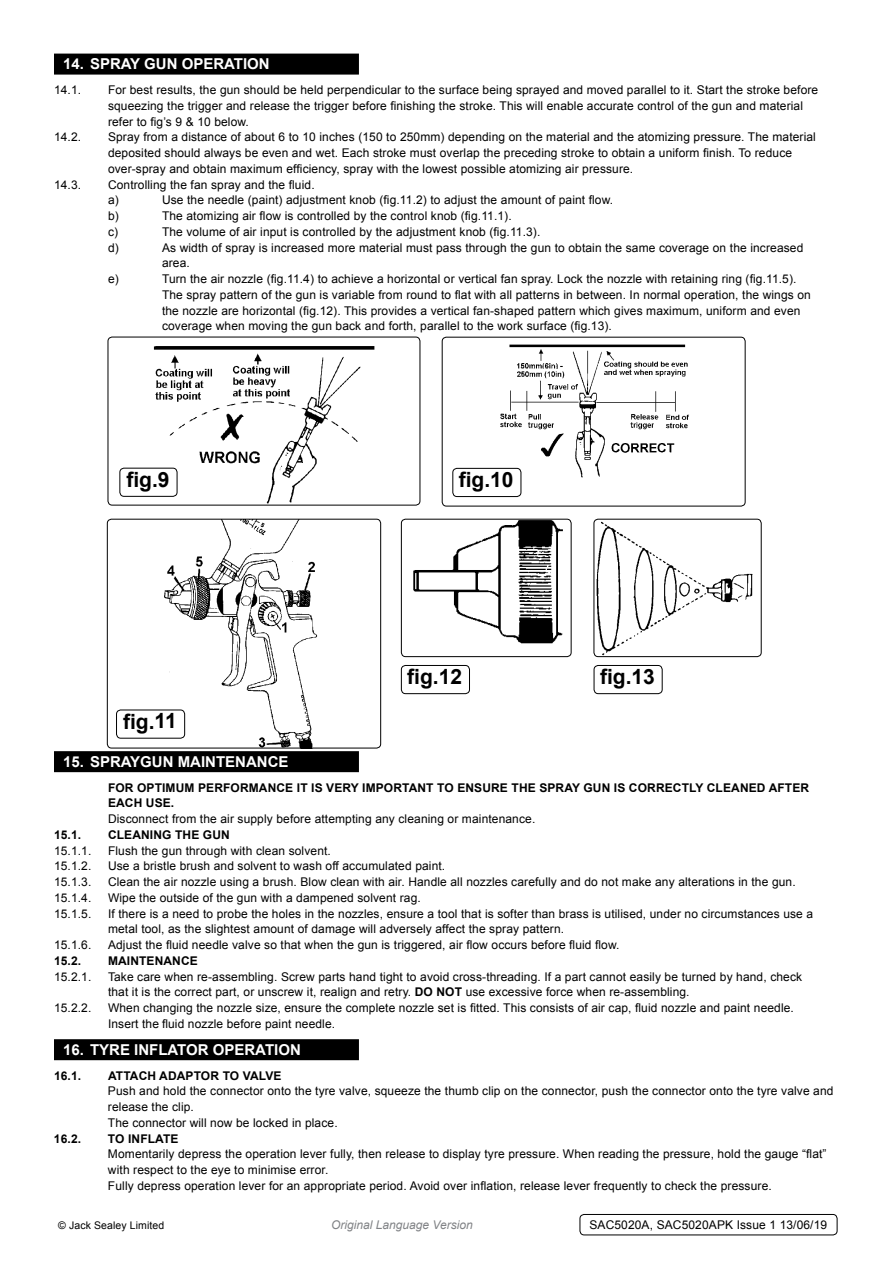
<style>
.page{position:relative;width:893px;height:1263px;background:#fff}
.page>*{position:absolute;margin:0;border:0;box-sizing:border-box;transform-origin:0 0}
.t1{font:700 21px "Arial";color:#000}
.t2{font:700 15px "Arial";color:#fff}
.t3{font:12px/15.8px "Arial";letter-spacing:.01em;color:#000}
.t4{font:700 12px "Arial";letter-spacing:.01em;color:#000}
.t5{font:italic 12px "Arial";color:#808285}
.t6{font:10.5px "Arial";letter-spacing:.01em;color:#000}
.s1{font-weight:700}
</style>
<div class="page">
<div style="left:54px;top:54px;width:305px;height:21px;background:#000"></div>
<div style="left:54px;top:751px;width:305px;height:21px;background:#000"></div>
<div style="left:54px;top:1039px;width:305px;height:21px;background:#000"></div>
<img style="left:146px;top:346px;width:229px;height:157px">
<div style="left:108px;top:337px;width:312px;height:168px;border:1px solid #000;border-radius:4px"></div>
<img style="left:496px;top:344px;width:193px;height:136px">
<div style="left:442px;top:337px;width:303px;height:169px;border:1px solid #000;border-radius:4px"></div>
<div style="left:453px;top:468px;width:68px;height:28px;background:#fff;border-radius:4px"></div>
<div style="left:452px;top:468px;width:69px;height:29px;border:1px solid #000;border-radius:4px"></div>
<div style="left:116px;top:710px;width:69px;height:28px;border:1px solid #000;border-radius:4px"></div>
<div style="left:401px;top:665px;width:69px;height:29px;border:1px solid #000;border-radius:4px"></div>
<div style="left:594px;top:665px;width:69px;height:29px;border:1px solid #000;border-radius:4px"></div>
<div style="left:120px;top:468px;width:57px;height:28px;background:#fff;border-radius:4px"></div>
<div style="left:119px;top:468px;width:58px;height:29px;border:1px solid #000;border-radius:4px"></div>
<img style="left:159px;top:521px;width:159px;height:225px">
<div style="left:107px;top:519px;width:274px;height:229px;border:1px solid #000;border-radius:4px"></div>
<img style="left:413px;top:521px;width:150px;height:123px">
<div style="left:401px;top:519px;width:170px;height:138px;border:1px solid #000;border-radius:4px"></div>
<img style="left:594px;top:519px;width:159px;height:138px">
<div style="left:594px;top:519px;width:168px;height:138px;border:1px solid #000;border-radius:4px"></div>
<div style="left:580px;top:1214px;width:257px;height:21px;border:1px solid #000;border-radius:4px"></div>
<p class="t2" style="left:63px;top:54px;width:206px">14. SPRAY GUN OPERATION</p>
<p class="t3" style="left:54px;top:82px;width:29px">14.1.</p>
<p class="t3" style="left:108px;top:82px;width:712px">For best results, the gun should be held perpendicular to the surface being sprayed and moved parallel to it. Start the stroke before squeezing the trigger and release the trigger before finishing the stroke. This will enable accurate control of the gun and material refer to fig’s 9 &amp; 10 below.</p>
<p class="t3" style="left:54px;top:129px;width:29px">14.2.</p>
<p class="t3" style="left:108px;top:129px;width:709px">Spray from a distance of about 6 to 10 inches (150 to 250mm) depending on the material and the atomizing pressure. The material deposited should always be even and wet. Each stroke must overlap the preceding stroke to obtain a uniform finish. To reduce over-spray and obtain maximum efficiency, spray with the lowest possible atomizing air pressure.</p>
<p class="t3" style="left:54px;top:177px;width:29px">14.3.</p>
<p class="t3" style="left:108px;top:177px;width:208px">Controlling the fan spray and the fluid. a)</p>
<p class="t3" style="left:162px;top:192px;width:453px">Use the needle (paint) adjustment knob (fig.11.2) to adjust the amount of paint flow.</p>
<p class="t3" style="left:108px;top:208px;width:12px">b)</p>
<p class="t3" style="left:162px;top:208px;width:351px">The atomizing air flow is controlled by the control knob (fig.11.1).</p>
<p class="t3" style="left:108px;top:224px;width:12px">c)</p>
<p class="t3" style="left:162px;top:224px;width:380px">The volume of air input is controlled by the adjustment knob (fig.11.3).</p>
<p class="t3" style="left:108px;top:240px;width:12px">d)</p>
<p class="t3" style="left:162px;top:240px;width:643px">As width of spray is increased more material must pass through the gun to obtain the same coverage on the increased area.</p>
<p class="t3" style="left:108px;top:271px;width:12px">e)</p>
<p class="t3" style="left:162px;top:271px;width:650px">Turn the air nozzle (fig.11.4) to achieve a horizontal or vertical fan spray. Lock the nozzle with retaining ring (fig.11.5).<br>The spray pattern of the gun is variable from round to flat with all patterns in between. In normal operation, the wings on the nozzle are horizontal (fig.12). This provides a vertical fan-shaped pattern which gives maximum, uniform and even coverage when moving the gun back and forth, parallel to the work surface (fig.13).</p>
<h1 class="t1" style="left:126px;top:465px;width:45px">FIG.9</h1>
<h1 class="t1" style="left:123px;top:707px;width:55px">FIG.11</h1>
<h1 class="t1" style="left:459px;top:466px;width:56px">FIG.10</h1>
<h1 class="t1" style="left:407px;top:663px;width:56px">FIG.12</h1>
<h1 class="t1" style="left:600px;top:663px;width:56px">FIG.13</h1>
<p class="t2" style="left:63px;top:752px;width:69px">15. SPRAYG</p>
<p class="t2" style="left:152px;top:752px;width:95px">UN MAINTENANC</p>
<p class="t2" style="left:279px;top:752px;width:12px">E</p>
<p class="t4" style="left:108px;top:779px;width:10px">FOR</p>
<p class="t4" style="left:137px;top:779px;width:10px">OPTIMUM</p>
<p class="t4" style="left:198px;top:779px;width:10px">PERFORM</p>
<p class="t4" style="left:259px;top:779px;width:77px">ANCE IT IS VER</p>
<p class="t4" style="left:351px;top:779px;width:21px">Y IMPORT</p>
<p class="t4" style="left:409px;top:779px;width:75px">ANT TO ENSURE</p>
<p class="t4" style="left:512px;top:779px;width:9px">THE</p>
<p class="t4" style="left:539px;top:779px;width:10px">SPR</p>
<p class="t4" style="left:564px;top:779px;width:83px">AY GUN IS CORRE</p>
<p class="t4" style="left:673px;top:779px;width:114px">CTLY CLEANED AFTER</p>
<p class="t4" style="left:54px;top:795px;width:32px">E</p>
<p class="t4" style="left:116px;top:795px;width:39px">ACH USE</p>
<p class="t4" style="left:171px;top:795px;width:5px">.</p>
<p class="t3" style="left:54px;top:811px;width:33px">D</p>
<p class="t3" style="left:117px;top:811px;width:420px">isconnect from the air supply before attempting any cleaning or maintenance.</p>
<p class="t4" style="left:54px;top:827px;width:29px">15.1.</p>
<p class="t4" style="left:108px;top:827px;width:121px">CLEANING THE GUN</p>
<p class="t3" style="left:54px;top:843px;width:39px">15.1.1.</p>
<p class="t3" style="left:108px;top:843px;width:224px">Flush the gun through with clean solvent.</p>
<p class="t3" style="left:54px;top:858px;width:39px">15.1.2.</p>
<p class="t3" style="left:108px;top:858px;width:339px">Use a bristle brush and solvent to wash off accumulated paint.</p>
<p class="t3" style="left:54px;top:874px;width:39px">15.1.3.</p>
<p class="t3" style="left:108px;top:874px;width:689px">Clean the air nozzle using a brush. Blow clean with air. Handle all nozzles carefully and do not make any alterations in the gun.</p>
<p class="t3" style="left:54px;top:890px;width:39px">15.1.4.</p>
<p class="t3" style="left:108px;top:890px;width:314px">Wipe the outside of the gun with a dampened solvent rag.</p>
<p class="t3" style="left:54px;top:906px;width:39px">15.1.5.</p>
<p class="t3" style="left:108px;top:906px;width:707px">If there is a need to probe the holes in the nozzles, ensure a tool that is softer than brass is utilised, under no circumstances use a metal tool, as the slightest amount of damage will adversely affect the spray pattern.</p>
<p class="t3" style="left:54px;top:937px;width:39px">15.1.6.</p>
<p class="t3" style="left:108px;top:937px;width:513px">Adjust the fluid needle valve so that when the gun is triggered, air flow occurs before fluid flow.</p>
<p class="t4" style="left:54px;top:953px;width:29px">15.2.</p>
<p class="t4" style="left:108px;top:953px;width:57px">MAINTENANC</p>
<p class="t4" style="left:190px;top:953px;width:10px">E</p>
<p class="t3" style="left:54px;top:969px;width:39px">15.2.1.</p>
<p class="t3" style="left:108px;top:969px;width:696px">Take care when re-assembling. Screw parts hand tight to avoid cross-threading. If a part cannot easily be turned by hand, check that it is the correct part, or unscrew it, realign and retry. <span class="s1">DO NOT</span> use excessive force when re-assembling.</p>
<p class="t3" style="left:54px;top:1000px;width:39px">15.2.2.</p>
<p class="t3" style="left:108px;top:1000px;width:687px">When changing the nozzle size, ensure the complete nozzle set is fitted. This consists of air cap, fluid nozzle and paint needle.<br>Insert the fluid nozzle before paint needle.</p>
<p class="t2" style="left:63px;top:1040px;width:239px">16. TYRE INFLATOR OPERATION</p>
<p class="t4" style="left:54px;top:1067px;width:29px">16.1.</p>
<p class="t4" style="left:108px;top:1067px;width:61px">ATTAC H ADA</p>
<p class="t4" style="left:186px;top:1067px;width:97px">PTOR TO VALVE</p>
<p class="t3" style="left:108px;top:1083px;width:727px">Push and hold the connector onto the tyre valve, squeeze the thumb clip on the connector, push the connector onto the tyre valve and release the clip.<br>The connector will now be locked in place.</p>
<p class="t4" style="left:54px;top:1130px;width:29px">16.2.</p>
<p class="t4" style="left:108px;top:1130px;width:72px">TO INFLATE</p>
<p class="t3" style="left:108px;top:1146px;width:720px">Momentarily depress the operation lever fully, then release to display tyre pressure. When reading the pressure, hold the gauge “flat” with respect to the eye to minimise error.<br>Fully depress operation lever for an appropriate period. Avoid over inflation, release lever frequently to check the pressure.</p>
<p class="t6" style="left:58px;top:1218px;width:108px">© Jack Sealey Limited</p>
<p class="t5" style="left:331px;top:1217px;width:143px">Original Language Version</p>
<p class="t3" style="left:589px;top:1217px;width:239px">SAC5020A, SAC5020APK Issue 1 13/06/19</p>
</div>
